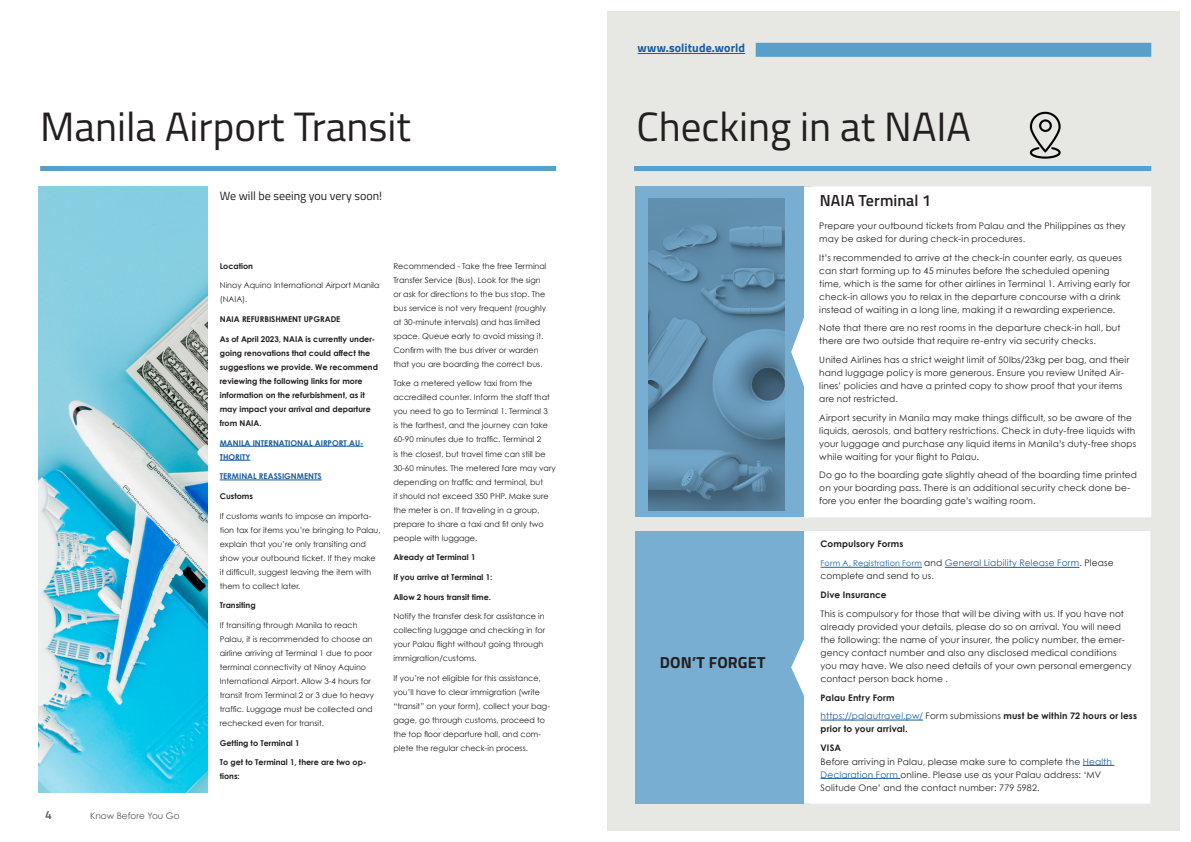
<style>
.page{position:relative;width:1191px;height:842px;background:#fff}
.page>*{position:absolute;margin:0;border:0;box-sizing:border-box;transform-origin:0 0}
._41_Header_black_Titillium_Web{font:41px "Titillium Web";color:#231f20}
._16_Small_Title_black_Titillium_Web{font:600 16px "Titillium Web";letter-spacing:.005em;color:#231f20}
._16_Small_Title_black_Titillium_Web-2{font:700 16px "Titillium Web";letter-spacing:.005em;color:#231f20}
._22_Slogan_black_Titillium_Web{font:12px "Titillium Web";letter-spacing:-.005em;color:#231f20}
._12_Small_Title_black_Titillium_Web{font:700 12px "Titillium Web";letter-spacing:.01em;color:#175d9e}
.t1{font:600 12px "Titillium Web";color:#57585a}
._8_Content_black_Source_Sans_Pro{font:9px/13px "Century Gothic";letter-spacing:.015em;color:#231f20}
._12_Subheader_black_Titillium_Web{font:9px/13px "Century Gothic";letter-spacing:.015em;color:#231f20}
._12_Subheader_black_Titillium_Web-2{font:700 9px/13px "Century Gothic";letter-spacing:.02em;color:#231f20}
.t2{font:9px "Century Gothic";color:#57585a}
.KBYG_Text_frame{font:8px/14px "Century Gothic";color:#231f20}
.KBYG_Text_frame-2{font:700 8px/14px "Century Gothic";color:#231f20}
.KBYG_Text_frame-3{font:700 8px/14px "Century Gothic";color:#175d9e}
.s1{font-size:8px;color:#175d9e}
.s2{color:#175d9e}
.s3{font-weight:400;color:#175d9e}
.s4{font-weight:400}
</style>
<div class="page">
<div style="left:607px;top:11px;width:572px;height:820px;background:#e7e8e4"></div>
<div style="left:635px;top:186px;width:175px;height:331px;background:#78aed1"></div>
<div style="left:791px;top:186px;width:360px;height:331px;background:#fff"></div>
<div style="left:635px;top:531px;width:175px;height:273px;background:#78aed1"></div>
<div style="left:791px;top:531px;width:359px;height:273px;background:#fff"></div>
<hr style="left:820px;top:567px;width:102px;height:1px;background:#175d9e">
<hr style="left:945px;top:567px;width:134px;height:1px;background:#175d9e">
<hr style="left:820px;top:720px;width:103px;height:1px;background:#175d9e">
<hr style="left:1082px;top:765px;width:32px;height:1px;background:#175d9e">
<hr style="left:820px;top:778px;width:80px;height:1px;background:#175d9e">
<img style="left:648px;top:198px;width:136px;height:312px">
<hr style="left:220px;top:446px;width:143px;height:1px;background:#175d9e">
<hr style="left:220px;top:460px;width:30px;height:1px;background:#175d9e">
<hr style="left:220px;top:479px;width:102px;height:1px;background:#175d9e">
<div style="left:40px;top:166px;width:516px;height:5px;background:#58a0c9"></div>
<img style="left:39px;top:186px;width:168px;height:606px">
<img style="left:1029px;top:111px;width:32px;height:48px">
<hr style="left:637px;top:53px;width:108px;height:1px;background:#175d9e">
<div style="left:635px;top:166px;width:516px;height:5px;background:#58a0c9"></div>
<div style="left:755px;top:43px;width:396px;height:14px;background:#58a0c9"></div>
<p class="_41_Header_black_Titillium_Web" style="left:40px;top:96px;width:372px">Manila Airport Transit</p>
<h3 class="t1" style="left:45px;top:806px;width:8px">4</h3>
<p class="t2" style="left:90px;top:810px;width:91px">Know Before You Go</p>
<p class="_22_Slogan_black_Titillium_Web" style="left:220px;top:187px;width:164px">We will be seeing you very soon!</p>
<p class="KBYG_Text_frame-2" style="left:220px;top:259px;width:35px">Location</p>
<p class="KBYG_Text_frame" style="left:220px;top:278px;width:161px">Ninoy Aquino International Airport Manila (NAIA).</p>
<p class="KBYG_Text_frame-2" style="left:220px;top:312px;width:122px">NAIA REFURBISHMENT UPGRADE</p>
<p class="KBYG_Text_frame-2" style="left:220px;top:332px;width:160px">As of April 2023, NAIA is currently under&shy;going renovations that could affect the suggestions we provide. We recommend reviewing the following links for more information on the refurbishment, as it may impact your arrival and departure from NAIA.</p>
<p class="KBYG_Text_frame-3" style="left:220px;top:435px;width:145px">MANILA INTERNATIONAL AIRPORT AU-<br>THORITY</p>
<p class="KBYG_Text_frame-3" style="left:220px;top:469px;width:103px">TERMINAL REASSIGNMENTS</p>
<p class="KBYG_Text_frame-2" style="left:220px;top:489px;width:35px">Customs</p>
<p class="KBYG_Text_frame" style="left:220px;top:508px;width:162px">If customs wants to impose an importa&shy;tion tax for items you’re bringing to Palau, explain that you’re only transiting and show your outbound ticket. If they make it difficult, suggest leaving the item with them to collect later.</p>
<p class="KBYG_Text_frame-2" style="left:220px;top:598px;width:37px">Transiting</p>
<p class="KBYG_Text_frame" style="left:220px;top:618px;width:156px">If transiting through Manila to reach Palau, it is recommended to choose an airline arriving at Terminal 1 due to poor terminal connectivity at Ninoy Aquino International Airport. Allow 3-4 hours for transit from Terminal 2 or 3 due to heavy traffic. Luggage must be collected and rechecked even for transit.</p>
<p class="KBYG_Text_frame-2" style="left:220px;top:735px;width:81px">Getting to Terminal 1</p>
<p class="KBYG_Text_frame-2" style="left:220px;top:755px;width:148px">To get to Terminal 1, there are two op&shy;tions:</p>
<p class="KBYG_Text_frame" style="left:393px;top:259px;width:155px">Recommended - Take the free Terminal Transfer Service (Bus). Look for the sign or ask for directions to the bus stop. The bus service is not very frequent (roughly at 30-minute intervals) and has limited space. Queue early to avoid missing it.<br>Confirm with the bus driver or warden that you are boarding the correct bus.</p>
<p class="KBYG_Text_frame" style="left:393px;top:376px;width:164px">Take a metered yellow taxi from the accredited counter. Inform the staff that you need to go to Terminal 1. Terminal 3<br>is the farthest, and the journey can take 60-90 minutes due to traffic. Terminal 2<br>is the closest, but travel time can still be 30-60 minutes. The metered fare may vary depending on traffic and terminal, but<br>it should not exceed 350 PHP. Make sure the meter is on. If traveling in a group, prepare to share a taxi and fit only two people with luggage.</p>
<p class="KBYG_Text_frame-2" style="left:393px;top:550px;width:84px">Already at Terminal 1</p>
<p class="KBYG_Text_frame-2" style="left:393px;top:570px;width:101px">If you arrive at Terminal 1:</p>
<p class="KBYG_Text_frame-2" style="left:393px;top:589px;width:99px">Allow 2 hours transit time.</p>
<p class="KBYG_Text_frame" style="left:393px;top:609px;width:153px">Notify the transfer desk for assistance in collecting luggage and checking in for your Palau flight without going through immigration/customs.</p>
<p class="KBYG_Text_frame" style="left:393px;top:671px;width:158px">If you’re not eligible for this assistance, you’ll have to clear immigration (write “transit” on your form), collect your bag&shy;gage, go through customs, proceed to the top floor departure hall, and com&shy;plete the regular check-in process.</p>
<p class="_12_Small_Title_black_Titillium_Web" style="left:637px;top:39px;width:109px">www.solitude.world</p>
<p class="_41_Header_black_Titillium_Web" style="left:636px;top:97px;width:336px">Checking in at NAIA</p>
<p class="_16_Small_Title_black_Titillium_Web-2" style="left:660px;top:650px;width:107px">DON’T FORGET</p>
<p class="_16_Small_Title_black_Titillium_Web" style="left:819px;top:189px;width:113px">NAIA Terminal 1</p>
<p class="_8_Content_black_Source_Sans_Pro" style="left:819px;top:219px;width:308px">Prepare your outbound tickets from Palau and the Philippines as they may be asked for during check-in procedures.</p>
<p class="_8_Content_black_Source_Sans_Pro" style="left:819px;top:251px;width:312px">It’s recommended to arrive at the check-in counter early, as queues can start forming up to 45 minutes before the scheduled opening time, which is the same for other airlines in Terminal 1. Arriving early for check-in allows you to relax in the departure concourse with a drink instead of waiting in a long line, making it a rewarding experience.</p>
<p class="_8_Content_black_Source_Sans_Pro" style="left:819px;top:321px;width:303px">Note that there are no rest rooms in the departure check-in hall, but there are two outside that require re-entry via security checks.</p>
<p class="_8_Content_black_Source_Sans_Pro" style="left:819px;top:353px;width:312px">United Airlines has a strict weight limit of 50lbs/23kg per bag, and their hand luggage policy is more generous. Ensure you review United Air&shy;lines’ policies and have a printed copy to show proof that your items are not restricted.</p>
<p class="_8_Content_black_Source_Sans_Pro" style="left:819px;top:411px;width:318px">Airport security in Manila may make things difficult, so be aware of the liquids, aerosols, and battery restrictions. Check in duty-free liquids with your luggage and purchase any liquid items in Manila’s duty-free shops while waiting for your flight to Palau.</p>
<p class="_8_Content_black_Source_Sans_Pro" style="left:819px;top:468px;width:319px">Do go to the boarding gate slightly ahead of the boarding time printed on your boarding pass. There is an additional security check done be&shy;fore you enter the boarding gate’s waiting room.</p>
<p class="_12_Subheader_black_Titillium_Web-2" style="left:820px;top:537px;width:84px">Compulsory Forms</p>
<p class="_12_Subheader_black_Titillium_Web" style="left:820px;top:557px;width:294px"><span class="s1">Form A, Registration Form</span> and <span class="s2">General Liability Release Form</span>. Please complete and send to us.</p>
<p class="_12_Subheader_black_Titillium_Web-2" style="left:820px;top:588px;width:68px">Dive Insurance</p>
<p class="_12_Subheader_black_Titillium_Web" style="left:820px;top:607px;width:312px">This is compulsory for those that will be diving with us. If you have not already provided your details, please do so on arrival. You will need the following: the name of your insurer, the policy number, the emer&shy;gency contact number and also any disclosed medical conditions you may have. We also need details of your own personal emergency contact person back home .</p>
<p class="_12_Subheader_black_Titillium_Web-2" style="left:820px;top:690px;width:76px">Palau Entry Form</p>
<p class="_12_Subheader_black_Titillium_Web-2" style="left:820px;top:709px;width:318px"><span class="s3">https://palautravel.pw/</span> <span class="s4">Form submissions</span> must be within 72 hours or less prior to your arrival.</p>
<p class="_12_Subheader_black_Titillium_Web-2" style="left:820px;top:741px;width:22px">VISA</p>
<p class="_12_Subheader_black_Titillium_Web" style="left:820px;top:755px;width:293px">Before arriving in Palau, please make sure to complete the <span class="s2">Health<br>Declaration Form</span> online. Please use as your Palau address: ‘MV<br>Solitude One’ and the contact number: 779 5982.</p>
</div>
